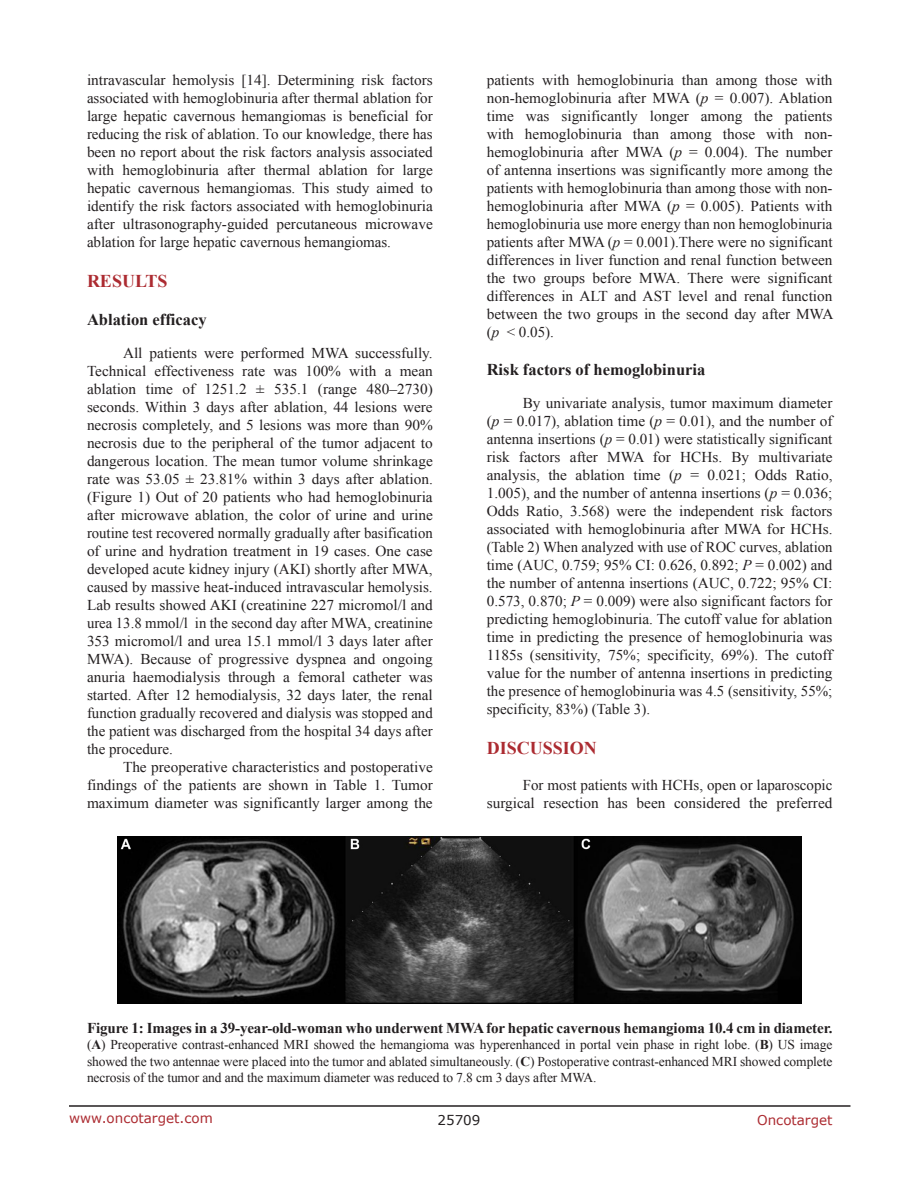
<style>
.page{position:relative;width:918px;height:1188px;background:#fff}
.page>*{position:absolute;margin:0;border:0;box-sizing:border-box;transform-origin:0 0}
.Heading{font:700 18px "Times New Roman";color:#ac2b31}
.SubHeading_middle{font:700 16.5px "Times New Roman";color:#231f20}
.SubHeading{font:700 16.5px "Times New Roman";color:#231f20}
.BodyText{font:15px/18px "Times New Roman";color:#231f20;text-align:justify}
.FigureText{font:700 15px "Times New Roman";letter-spacing:-.01em;color:#231f20}
.FigureText-2{font:13.5px/16.2px "Times New Roman";letter-spacing:-.01em;color:#231f20;text-align:justify}
.t1{font:13.5px "Verdana";color:#ac2b31}
.t2{font:13.5px "Verdana";color:#231f20}
.s1{font-style:italic}
.s2{font-weight:700}
</style>
<div class="page">
<hr style="left:69px;top:1105px;width:781px;height:2px;background:#231f20">
<img style="left:118px;top:837px;width:684px;height:166px">
<p class="BodyText" style="left:87px;top:71px;width:347px">intravascular hemolysis [14]. Determining risk factors associated with hemoglobinuria after thermal ablation for large hepatic cavernous hemangiomas is beneficial for reducing the risk of ablation. To our knowledge, there has been no report about the risk factors analysis associated with hemoglobinuria after thermal ablation for large hepatic cavernous hemangiomas. This study aimed to identify the risk factors associated with hemoglobinuria after ultrasonography-guided percutaneous microwave ablation for large hepatic cavernous hemangiomas.</p>
<p class="Heading" style="left:87px;top:269px;width:82px">RESULTS</p>
<p class="SubHeading" style="left:87px;top:308px;width:121px">Ablation efficacy</p>
<p class="BodyText" style="left:87px;top:344px;width:347px;text-indent:36px">All patients were performed MWA successfully.<br>Technical effectiveness rate was 100% with a mean ablation time of 1251.2 ± 535.1 (range 480–2730) seconds. Within 3 days after ablation, 44 lesions were necrosis completely, and 5 lesions was more than 90% necrosis due to the peripheral of the tumor adjacent to dangerous location. The mean tumor volume shrinkage rate was 53.05 ± 23.81% within 3 days after ablation. (Figure 1) Out of 20 patients who had hemoglobinuria after microwave ablation, the color of urine and urine routine test recovered normally gradually after basification of urine and hydration treatment in 19 cases. One case developed acute kidney injury (AKI) shortly after MWA, caused by massive heat-induced intravascular hemolysis.<br>Lab results showed AKI (creatinine 227 micromol/l and urea 13.8 mmol/l in the second day after MWA, creatinine 353 micromol/l and urea 15.1 mmol/l 3 days later after MWA). Because of progressive dyspnea and ongoing anuria haemodialysis through a femoral catheter was started. After 12 hemodialysis, 32 days later, the renal function gradually recovered and dialysis was stopped and the patient was discharged from the hospital 34 days after the procedure.</p>
<p class="BodyText" style="left:87px;top:758px;width:347px;text-indent:36px">The preoperative characteristics and postoperative findings of the patients are shown in Table 1. Tumor maximum diameter was significantly larger among the</p>
<p class="BodyText" style="left:487px;top:71px;width:348px">patients with hemoglobinuria than among those with non-hemoglobinuria after MWA (<span class="s1">p</span> = 0.007). Ablation time was significantly longer among the patients with hemoglobinuria than among those with non&shy;hemoglobinuria after MWA (<span class="s1">p</span> = 0.004). The number of antenna insertions was significantly more among the patients with hemoglobinuria than among those with non&shy;hemoglobinuria after MWA (<span class="s1">p</span> = 0.005). Patients with hemoglobinuria use more energy than non hemoglobinuria patients after MWA (<span class="s1">p</span> = 0.001).There were no significant differences in liver function and renal function between the two groups before MWA. There were significant differences in ALT and AST level and renal function between the two groups in the second day after MWA (<span class="s1">p</span> &lt; 0.05).</p>
<p class="SubHeading_middle" style="left:487px;top:358px;width:220px">Risk factors of hemoglobinuria</p>
<p class="BodyText" style="left:487px;top:394px;width:347px;text-indent:36px">By univariate analysis, tumor maximum diameter (<span class="s1">p</span> = 0.017), ablation time (<span class="s1">p</span> = 0.01), and the number of antenna insertions (<span class="s1">p</span> = 0.01) were statistically significant risk factors after MWA for HCHs. By multivariate analysis, the ablation time (<span class="s1">p</span> = 0.021; Odds Ratio, 1.005), and the number of antenna insertions (<span class="s1">p</span> = 0.036; Odds Ratio, 3.568) were the independent risk factors associated with hemoglobinuria after MWA for HCHs. (Table 2) When analyzed with use of ROC curves, ablation time (AUC, 0.759; 95% CI: 0.626, 0.892; <span class="s1">P</span> = 0.002) and the number of antenna insertions (AUC, 0.722; 95% CI:<br>0.573, 0.870; <span class="s1">P</span> = 0.009) were also significant factors for predicting hemoglobinuria. The cutoff value for ablation time in predicting the presence of hemoglobinuria was 1185s (sensitivity, 75%; specificity, 69%). The cutoff value for the number of antenna insertions in predicting the presence of hemoglobinuria was 4.5 (sensitivity, 55%; specificity, 83%) (Table 3).</p>
<p class="Heading" style="left:487px;top:735px;width:112px">DISCUSSION</p>
<p class="BodyText" style="left:487px;top:776px;width:347px;text-align:right">For most patients with HCHs, open or laparoscopic surgical resection has been considered the preferred</p>
<p class="FigureText" style="left:87px;top:1018px;width:747px">Figure 1: Images in a 39-year-old-woman who underwent MWA for hepatic cavernous hemangioma 10.4 cm in diameter.</p>
<p class="FigureText-2" style="left:87px;top:1037px;width:747px">(<span class="s2">A</span>) Preoperative contrast-enhanced MRI showed the hemangioma was hyperenhanced in portal vein phase in right lobe. (<span class="s2">B</span>) US image showed the two antennae were placed into the tumor and ablated simultaneously. (<span class="s2">C</span>) Postoperative contrast-enhanced MRI showed complete necrosis of the tumor and and the maximum diameter was reduced to 7.8 cm 3 days after MWA.</p>
<p class="t1" style="left:69px;top:1109px;width:145px">www.oncotarget.com</p>
<p class="t2" style="left:438px;top:1111px;width:44px">25709</p>
<p class="t1" style="left:757px;top:1111px;width:77px">Oncotarget</p>
</div>
